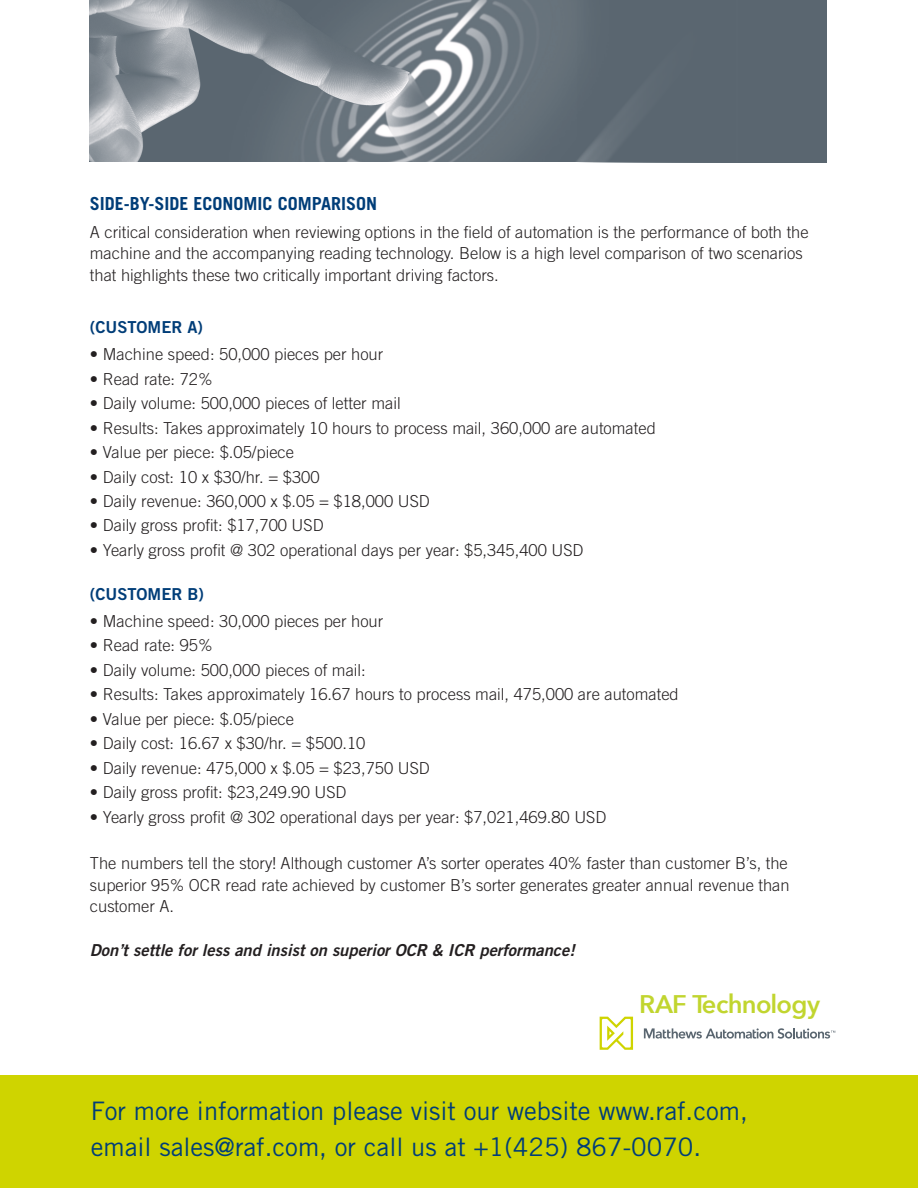
<style>
.page{position:relative;width:918px;height:1188px;background:#fff}
.page>*{position:absolute;margin:0;border:0;box-sizing:border-box;transform-origin:0 0}
.Body_copy{font:25.5px/36px "Trade Gothic";color:#003d78}
.t1{font:600 25.5px "Avenir Next";letter-spacing:-.02em;color:#c1d52f}
.head_1{font:700 18px "Trade Gothic";color:#003d78}
.body_bullets{font:300 16.5px "Trade Gothic";color:#231f20}
.Body_copy-2{font:300 16.5px/21.8px "Trade Gothic";color:#231f20}
.Body_copy-3{font:italic 16.5px "Trade Gothic Bold Two";color:#231f20}
.head_1-2{font:16.5px "Trade Gothic Bold Two";color:#003d78}
</style>
<div class="page">
<div style="left:0;top:1075px;width:918px;height:113px;background:#cfd400"></div>
<svg style="left:600px;top:1017px;width:33px;height:33px"></svg>
<svg style="left:644px;top:1028px;width:191px;height:11px"></svg>
<img style="left:90px;top:0;width:487px;height:162px">
<div style="left:577px;top:0;width:250px;height:163px;background:#5a6670"></div>
<p class="head_1" style="left:90px;top:193px;width:289px">SIDE-BY-SIDE ECONOMIC COMPARISON</p>
<p class="Body_copy-2" style="left:90px;top:221px;width:720px">A critical consideration when reviewing options in the field of automation is the performance of both the machine and the accompanying reading technology. Below is a high level comparison of two scenarios that highlights these two critically important driving factors.</p>
<p class="head_1-2" style="left:90px;top:317px;width:115px">(CUSTOMER A)</p>
<p class="body_bullets" style="left:90px;top:345px;width:295px">• Machine speed: 50,000 pieces per hour</p>
<p class="body_bullets" style="left:90px;top:369px;width:124px">• Read rate: 72%</p>
<p class="body_bullets" style="left:90px;top:394px;width:312px">• Daily volume: 500,000 pieces of letter mail</p>
<p class="body_bullets" style="left:90px;top:418px;width:567px">• Results: Takes approximately 10 hours to process mail, 360,000 are automated</p>
<p class="body_bullets" style="left:90px;top:442px;width:206px">• Value per piece: $.05/piece</p>
<p class="body_bullets" style="left:90px;top:467px;width:231px">• Daily cost: 10 x $30/hr. = $300</p>
<p class="body_bullets" style="left:90px;top:491px;width:342px">• Daily revenue: 360,000 x $.05 = $18,000 USD</p>
<p class="body_bullets" style="left:90px;top:516px;width:235px">• Daily gross profit: $17,700 USD</p>
<p class="body_bullets" style="left:90px;top:540px;width:495px">• Yearly gross profit @ 302 operational days per year: $5,345,400 USD</p>
<p class="head_1-2" style="left:90px;top:584px;width:116px">(CUSTOMER B)</p>
<p class="body_bullets" style="left:90px;top:611px;width:295px">• Machine speed: 30,000 pieces per hour</p>
<p class="body_bullets" style="left:90px;top:636px;width:124px">• Read rate: 95%</p>
<p class="body_bullets" style="left:90px;top:660px;width:277px">• Daily volume: 500,000 pieces of mail:</p>
<p class="body_bullets" style="left:90px;top:685px;width:590px">• Results: Takes approximately 16.67 hours to process mail, 475,000 are automated</p>
<p class="body_bullets" style="left:90px;top:709px;width:206px">• Value per piece: $.05/piece</p>
<p class="body_bullets" style="left:90px;top:734px;width:277px">• Daily cost: 16.67 x $30/hr. = $500.10</p>
<p class="body_bullets" style="left:90px;top:758px;width:342px">• Daily revenue: 475,000 x $.05 = $23,750 USD</p>
<p class="body_bullets" style="left:90px;top:782px;width:258px">• Daily gross profit: $23,249.90 USD</p>
<p class="body_bullets" style="left:90px;top:807px;width:518px">• Yearly gross profit @ 302 operational days per year: $7,021,469.80 USD</p>
<p class="Body_copy-2" style="left:90px;top:852px;width:701px;text-align:justify">The numbers tell the story! Although customer A’s sorter operates 40% faster than customer B’s, the superior 95% OCR read rate achieved by customer B’s sorter generates greater annual revenue than customer A.</p>
<p class="Body_copy-3" style="left:90px;top:940px;width:486px">Don’t settle for less and insist on superior OCR &amp; ICR performance!</p>
<p class="t1" style="left:639px;top:982px;width:182px">RAF Technology</p>
<p class="Body_copy" style="left:91px;top:1093px;width:659px">For more information please visit our website www.raf.com, email sales@raf.com, or call us at +1(425) 867-0070.</p>
</div>
